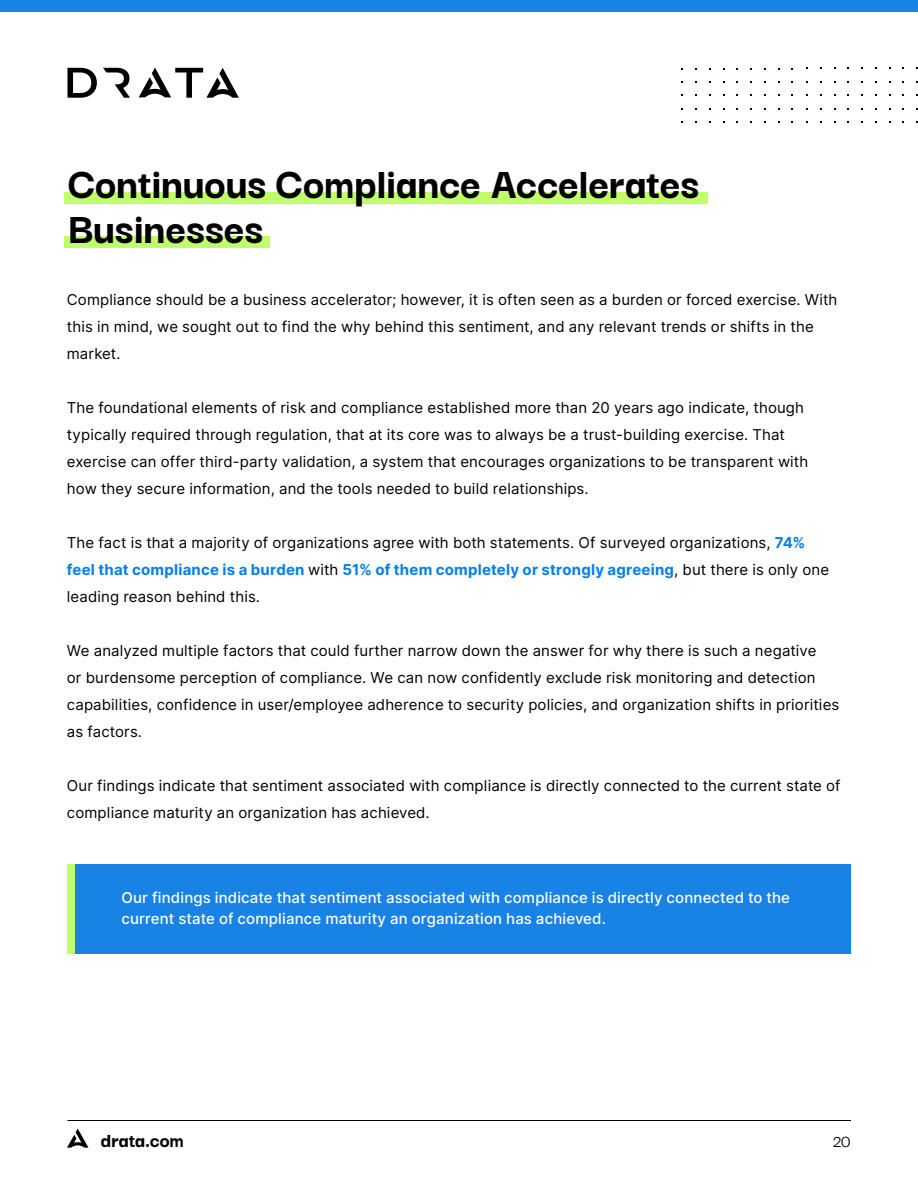
<style>
.page{position:relative;width:918px;height:1188px;background:#fff}
.page>*{position:absolute;margin:0;border:0;box-sizing:border-box;transform-origin:0 0}
.t1{font:800 45px/45px "Darker Grotesque";color:#000}
.t2{font:800 21px "Darker Grotesque";color:#000}
.t3{font:500 18px "Darker Grotesque";color:#000}
.t4{font:15px/27px "Inter";letter-spacing:.01em;color:#000}
.t5{font:500 15px/21px "Inter";letter-spacing:.01em;color:#fff}
.s1{font-weight:700;color:#0580e8}
</style>
<div class="page">
<hr style="left:68px;top:1120px;width:783px;height:1px;background:#000">
<div style="left:0;top:0;width:918px;height:12px;background:#1882e5"></div>
<svg style="left:67px;top:1129px;width:21px;height:19px"></svg>
<div style="left:75px;top:864px;width:775px;height:90px;background:#1882e5"></div>
<div style="left:68px;top:864px;width:7px;height:90px;background:#c1fd6b"></div>
<svg style="left:67px;top:67px;width:172px;height:31px"></svg>
<div style="left:64px;top:192px;width:644px;height:12px;background:#c1fd6b"></div>
<div style="left:64px;top:236px;width:206px;height:12px;background:#c1fd6b"></div>
<h1 class="t1" style="left:68px;top:158px;width:633px">Continuous Compliance Accelerates<br>Businesses</h1>
<p class="t4" style="left:67px;top:286px;width:772px">Compliance should be a business accelerator; however, it is often seen as a burden or forced exercise. With this in mind, we sought out to find the why behind this sentiment, and any relevant trends or shifts in the market.</p>
<p class="t4" style="left:67px;top:394px;width:743px">The foundational elements of risk and compliance established more than 20 years ago indicate, though typically required through regulation, that at its core was to always be a trust-building exercise. That exercise can offer third-party validation, a system that encourages organizations to be transparent with how they secure information, and the tools needed to build relationships.</p>
<p class="t4" style="left:67px;top:529px;width:764px">The fact is that a majority of organizations agree with both statements. Of surveyed organizations, <span class="s1">74% feel that compliance is a burden</span> with <span class="s1">51% of them completely or strongly agreeing</span>, but there is only one leading reason behind this.</p>
<p class="t4" style="left:67px;top:637px;width:774px">We analyzed multiple factors that could further narrow down the answer for why there is such a negative<br>or burdensome perception of compliance. We can now confidently exclude risk monitoring and detection capabilities, confidence in user/employee adherence to security policies, and organization shifts in priorities as factors.</p>
<p class="t4" style="left:67px;top:772px;width:775px">Our findings indicate that sentiment associated with compliance is directly connected to the current state of compliance maturity an organization has achieved.</p>
<p class="t5" style="left:122px;top:887px;width:670px">Our findings indicate that sentiment associated with compliance is directly connected to the current state of compliance maturity an organization has achieved.</p>
<h2 class="t2" style="left:100px;top:1125px;width:85px">drata.com</h2>
<p class="t3" style="left:833px;top:1128px;width:19px">20</p>
</div>
